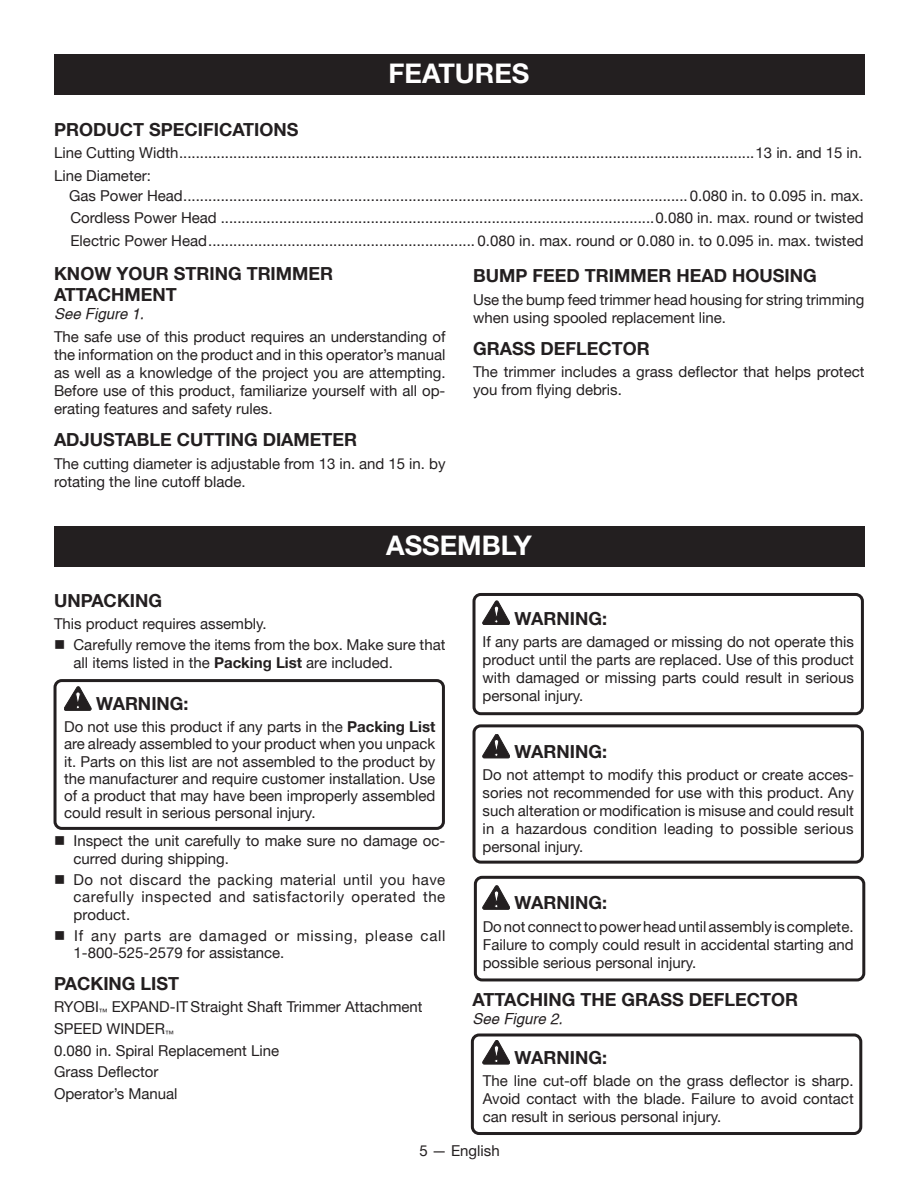
<style>
.page{position:relative;width:918px;height:1188px;background:#fff}
.page>*{position:absolute;margin:0;border:0;box-sizing:border-box;transform-origin:0 0}
.HEADING{font:700 27px "Helvetica Neue";color:#fff}
.Heading_2{font:700 18px "Helvetica Neue";color:#231f20}
.Heading_2_w_figure{font:700 18px/21.6px "Helvetica Neue";color:#231f20}
.WARNING{font:700 18px "Helvetica Neue";color:#231f20}
.Body_text{font:15px/18px "Helvetica Neue";color:#231f20}
.Warning_text{font:15px/18px "Helvetica Neue";color:#231f20;text-align:justify}
.bullets{font:15px/17.2px "Helvetica Neue";color:#231f20}
.bullets-2{font:15px/17.2px "Helvetica Neue";letter-spacing:.05em;color:#231f20}
.See_figure{font:italic 15px "Helvetica";color:#231f20}
.s1{font-weight:700}
</style>
<div class="page">
<div style="left:54px;top:55px;width:811px;height:40px;background:#231f20"></div>
<div style="left:54px;top:679px;width:391px;height:151px;border:3px solid #231f20;border-radius:7px"></div>
<div style="left:472px;top:593px;width:392px;height:122px;border:3px solid #231f20;border-radius:7px"></div>
<div style="left:472px;top:724px;width:392px;height:140px;border:3px solid #231f20;border-radius:7px"></div>
<div style="left:474px;top:876px;width:391px;height:105px;border:3px solid #231f20;border-radius:7px"></div>
<div style="left:471px;top:1034px;width:391px;height:101px;border:3px solid #231f20;border-radius:7px"></div>
<div style="left:54px;top:526px;width:811px;height:40px;background:#231f20"></div>
<svg style="left:64px;top:687px;width:27px;height:23px"></svg>
<svg style="left:483px;top:601px;width:27px;height:24px"></svg>
<svg style="left:483px;top:734px;width:27px;height:24px"></svg>
<svg style="left:483px;top:886px;width:27px;height:23px"></svg>
<svg style="left:483px;top:1040px;width:27px;height:24px"></svg>
<p class="HEADING" style="left:389px;top:57px;width:143px">FEATURES</p>
<p class="Heading_2" style="left:54px;top:118px;width:246px">PRODUCT SPECIFICATIONS</p>
<p class="Body_text" style="left:54px;top:144px;width:810px">Line Cutting Width..........................................................................................................................................13 in. and 15 in.</p>
<p class="Body_text" style="left:54px;top:166px;width:98px">Line Diameter:</p>
<p class="Body_text" style="left:69px;top:186px;width:796px">Gas Power Head......................................................................................................................... 0.080 in. to 0.095 in. max.</p>
<p class="Body_text" style="left:70px;top:209px;width:795px">Cordless Power Head ........................................................................................................0.080 in. max. round or twisted</p>
<p class="Body_text" style="left:70px;top:231px;width:795px">Electric Power Head................................................................ 0.080 in. max. round or 0.080 in. to 0.095 in. max. twisted</p>
<p class="Heading_2_w_figure" style="left:54px;top:262px;width:281px">KNOW YOUR STRING TRIMMER<br>ATTACHMENT</p>
<p class="See_figure" style="left:54px;top:306px;width:92px">See Figure 1.</p>
<p class="Body_text" style="left:54px;top:327px;width:393px;text-align:justify">The safe use of this product requires an understanding of the information on the product and in this operator’s manual as well as a knowledge of the project you are attempting.<br>Before use of this product, familiarize yourself with all op&shy;erating features and safety rules.</p>
<p class="Heading_2" style="left:54px;top:429px;width:305px">ADJUSTABLE CUTTING DIAMETER</p>
<p class="Body_text" style="left:54px;top:454px;width:393px">The cutting diameter is adjustable from 13 in. and 15 in. by rotating the line cutoff blade.</p>
<p class="Heading_2" style="left:473px;top:265px;width:345px">BUMP FEED TRIMMER HEAD HOUSING</p>
<p class="Body_text" style="left:473px;top:290px;width:393px">Use the bump feed trimmer head housing for string trimming when using spooled replacement line.</p>
<p class="Heading_2" style="left:473px;top:337px;width:178px">GRASS DEFLECTOR</p>
<p class="Body_text" style="left:473px;top:363px;width:393px">The trimmer includes a grass deflector that helps protect you from flying debris.</p>
<p class="HEADING" style="left:386px;top:529px;width:147px">ASSEMBLY</p>
<p class="Heading_2" style="left:54px;top:590px;width:110px">UNPACKING</p>
<p class="Warning_text" style="left:54px;top:614px;width:214px">This product requires assembly.</p>
<p class="bullets" style="left:74px;top:636px;width:374px;line-height:18px;text-indent:-20px">■ Carefully remove the items from the box. Make sure that all items listed in the <span class="s1">Packing List</span> are included.</p>
<p class="WARNING" style="left:96px;top:693px;width:94px">WARNING:</p>
<p class="Warning_text" style="left:64px;top:718px;width:373px;line-height:17.2px">Do not use this product if any parts in the <span class="s1">Packing List </span>are already assembled to your product when you unpack it. Parts on this list are not assembled to the product by the manufacturer and require customer installation. Use of a product that may have been improperly assembled could result in serious personal injury.</p>
<p class="bullets" style="left:74px;top:832px;width:373px;text-indent:-20px">■ Inspect the unit carefully to make sure no damage oc&shy;curred during shipping.</p>
<p class="bullets" style="left:74px;top:871px;width:373px;text-align:justify;text-indent:-20px">■ Do not discard the packing material until you have carefully inspected and satisfactorily operated the product.</p>
<p class="bullets-2" style="left:74px;top:927px;width:374px;text-indent:-20px">■ If any parts are damaged or missing, please call<br>1-800-525-2579 for assistance.</p>
<p class="Heading_2" style="left:54px;top:973px;width:127px">PACKING LIST</p>
<p class="Warning_text" style="left:54px;top:998px;width:370px">RYOBI<sub>™</sub> EXPAND-IT Straight Shaft Trimmer Attachment</p>
<p class="bullets" style="left:54px;top:1020px;width:121px">SPEED WINDER<sub>™</sub></p>
<p class="Warning_text" style="left:54px;top:1041px;width:227px">0.080 in. Spiral Replacement Line</p>
<p class="Warning_text" style="left:54px;top:1063px;width:106px">Grass Deflector</p>
<p class="Warning_text" style="left:54px;top:1085px;width:125px">Operator’s Manual</p>
<p class="WARNING" style="left:515px;top:607px;width:94px">WARNING:</p>
<p class="Warning_text" style="left:483px;top:632px;width:373px">If any parts are damaged or missing do not operate this product until the parts are replaced. Use of this product with damaged or missing parts could result in serious personal injury.</p>
<p class="WARNING" style="left:515px;top:740px;width:94px">WARNING:</p>
<p class="Warning_text" style="left:483px;top:766px;width:373px">Do not attempt to modify this product or create acces&shy;sories not recommended for use with this product. Any such alteration or modification is misuse and could result in a hazardous condition leading to possible serious personal injury.</p>
<p class="WARNING" style="left:515px;top:892px;width:94px">WARNING:</p>
<p class="Warning_text" style="left:483px;top:917px;width:372px">Do not connect to power head until assembly is complete.<br>Failure to comply could result in accidental starting and possible serious personal injury.</p>
<p class="Heading_2_w_figure" style="left:472px;top:989px;width:327px">ATTACHING THE GRASS DEFLECTOR</p>
<p class="See_figure" style="left:472px;top:1010px;width:92px">See Figure 2.</p>
<p class="WARNING" style="left:515px;top:1047px;width:94px">WARNING:</p>
<p class="Warning_text" style="left:483px;top:1072px;width:372px">The line cut-off blade on the grass deflector is sharp.<br>Avoid contact with the blade. Failure to avoid contact can result in serious personal injury.</p>
<p class="Warning_text" style="left:419px;top:1141px;width:82px">5 — English</p>
</div>
